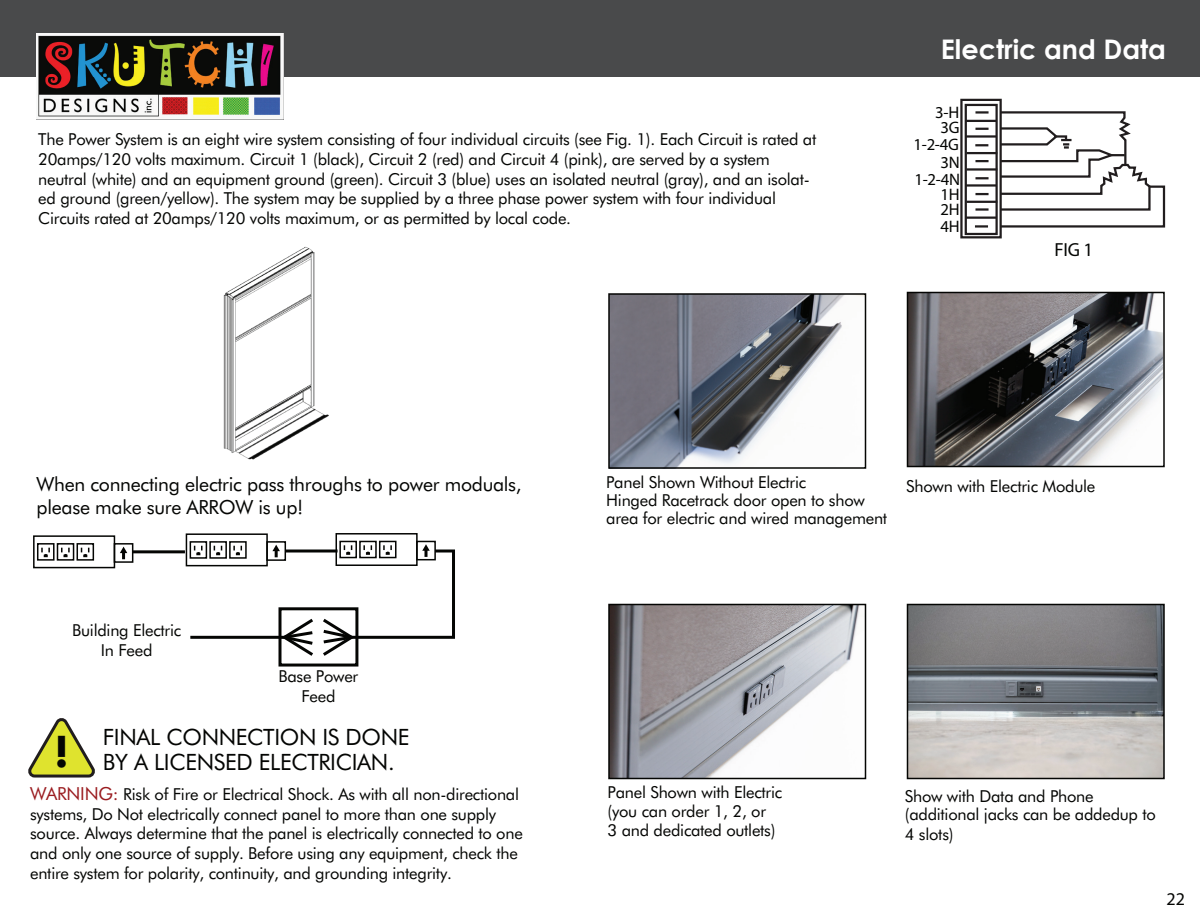
<style>
.page{position:relative;width:1200px;height:915px;background:#fff}
.page>*{position:absolute;margin:0;border:0;box-sizing:border-box;transform-origin:0 0}
.t1{font:800 46.8px "Futura PT";color:#040503}
.t2{font:700 27px "Century Gothic";color:#fff}
.t3{font:22.5px/25.5px "Futura BT";letter-spacing:-.015em;color:#040503}
.t4{font:19.5px/23.4px "Futura BT";letter-spacing:-.015em;color:#040503}
.t5{font:19.05px "Myriad Pro";color:#040503}
.t6{font:18px "Myriad Pro";color:#040503}
.t7{font:16.65px/17px "Myriad Pro";letter-spacing:-.015em;color:#040503;text-align:right}
.t8{font:16.5px/19.8px "Futura BT";letter-spacing:-.015em;color:#040503}
.s1{font-size:18px;color:#9a1c20}
</style>
<div class="page">
<img style="left:223px;top:246px;width:106px;height:214px">
<div style="left:0;top:0;width:1200px;height:76px;background:#494a4b"></div>
<div style="left:960px;top:99px;width:42px;height:139px;border:2px solid #211d1e"></div>
<div style="left:965px;top:104px;width:33px;height:131px;border:2px solid #211d1e"></div>
<hr style="left:966px;top:120px;width:31px;height:2px;background:#211d1e">
<hr style="left:966px;top:135px;width:31px;height:3px;background:#211d1e">
<hr style="left:966px;top:152px;width:31px;height:2px;background:#211d1e">
<hr style="left:966px;top:168px;width:31px;height:3px;background:#211d1e">
<hr style="left:966px;top:184px;width:31px;height:3px;background:#211d1e">
<hr style="left:966px;top:201px;width:31px;height:2px;background:#211d1e">
<hr style="left:966px;top:217px;width:31px;height:2px;background:#211d1e">
<hr style="left:975px;top:111px;width:14px;height:3px;background:#211d1e">
<svg style="left:975px;top:128px;width:14px;height:2px"></svg>
<svg style="left:975px;top:144px;width:13px;height:2px"></svg>
<svg style="left:975px;top:160px;width:14px;height:2px"></svg>
<svg style="left:975px;top:177px;width:14px;height:2px"></svg>
<svg style="left:975px;top:193px;width:14px;height:2px"></svg>
<hr style="left:975px;top:208px;width:14px;height:3px;background:#211d1e">
<svg style="left:975px;top:225px;width:13px;height:3px"></svg>
<svg style="left:999px;top:110px;width:167px;height:119px"></svg>
<div style="left:186px;top:533px;width:82px;height:33px;border:2px solid #040503"></div>
<div style="left:190px;top:541px;width:17px;height:18px;border:2px solid #040503"></div>
<div style="left:209px;top:541px;width:18px;height:18px;border:2px solid #040503"></div>
<div style="left:229px;top:541px;width:18px;height:18px;border:2px solid #040503"></div>
<div style="left:266px;top:541px;width:20px;height:20px;border:2px solid #040503"></div>
<div style="left:336px;top:533px;width:82px;height:33px;border:2px solid #040503"></div>
<div style="left:339px;top:541px;width:18px;height:17px;border:2px solid #040503"></div>
<div style="left:359px;top:541px;width:18px;height:17px;border:2px solid #040503"></div>
<div style="left:379px;top:541px;width:18px;height:17px;border:2px solid #040503"></div>
<div style="left:416px;top:541px;width:20px;height:19px;border:2px solid #040503"></div>
<svg style="left:187px;top:544px;width:268px;height:115px"></svg>
<div style="left:279px;top:607px;width:79px;height:60px;border:3px solid #040503"></div>
<img style="left:611px;top:296px;width:252px;height:170px">
<img style="left:910px;top:607px;width:252px;height:169px">
<div style="left:907px;top:604px;width:258px;height:175px;border:2px solid #040503"></div>
<div style="left:608px;top:293px;width:258px;height:176px;border:2px solid #040503"></div>
<img style="left:611px;top:607px;width:249px;height:169px">
<div style="left:608px;top:604px;width:258px;height:175px;border:2px solid #040503"></div>
<img style="left:910px;top:295px;width:252px;height:169px">
<div style="left:907px;top:292px;width:258px;height:175px;border:2px solid #040503"></div>
<svg style="left:28px;top:718px;width:67px;height:60px"></svg>
<div style="left:33px;top:535px;width:82px;height:33px;border:2px solid #040503"></div>
<div style="left:37px;top:543px;width:18px;height:18px;border:2px solid #040503"></div>
<svg style="left:41px;top:548px;width:9px;height:9px"></svg>
<div style="left:57px;top:543px;width:17px;height:18px;border:2px solid #040503"></div>
<svg style="left:61px;top:548px;width:9px;height:9px"></svg>
<div style="left:77px;top:543px;width:17px;height:18px;border:2px solid #040503"></div>
<svg style="left:81px;top:548px;width:8px;height:9px"></svg>
<div style="left:114px;top:543px;width:19px;height:20px;border:2px solid #040503"></div>
<svg style="left:120px;top:547px;width:7px;height:12px"></svg>
<hr style="left:133px;top:550px;width:52px;height:3px;background:#040503">
<img style="left:36px;top:33px;width:248px;height:86px">
<p class="t8" style="left:38px;top:129px;width:779px">The Power System is an eight wire system consisting of four individual circuits (see Fig. 1). Each Circuit is rated at 20amps/120 volts maximum. Circuit 1 (black), Circuit 2 (red) and Circuit 4 (pink), are served by a system neutral (white) and an equipment ground (green). Circuit 3 (blue) uses an isolated neutral (gray), and an isolat&shy;ed ground (green/yellow). The system may be supplied by a three phase power system with four individual Circuits rated at 20amps/120 volts maximum, or as permitted by local code.</p>
<h2 class="t2" style="left:941px;top:28px;width:227px">Electric and Data</h2>
<p class="t7" style="left:913px;top:103px;width:48px">3-H<br>3G<br>1-2-4G<br>3N<br>1-2-4N</p>
<p class="t7" style="left:940px;top:187px;width:21px;line-height:14.4px;text-align:left">1H<br>2H</p>
<p class="t7" style="left:940px;top:218px;width:21px">4H</p>
<p class="t5" style="left:1055px;top:238px;width:40px">FIG 1</p>
<p class="t4" style="left:37px;top:472px;width:487px">When connecting electric pass throughs to power moduals, please make sure ARROW is up!</p>
<p class="t8" style="left:72px;top:621px;width:111px;text-align:center">Building Electric<br>In Feed</p>
<p class="t8" style="left:278px;top:666px;width:81px;text-align:center">Base Power<br>Feed</p>
<h1 class="t1" style="left:55px;top:722px;width:14px">!</h1>
<h3 class="t3" style="left:103px;top:724px;width:308px">FINAL CONNECTION IS DONE<br>BY A LICENSED ELECTRICIAN.</h3>
<p class="t8" style="left:30px;top:784px;width:494px"><span class="s1">WARNING:</span> Risk of Fire or Electrical Shock. As with all non-directional systems, Do Not electrically connect panel to more than one supply source. Always determine that the panel is electrically connected to one and only one source of supply. Before using any equipment, check the entire system for polarity, continuity, and grounding integrity.</p>
<p class="t8" style="left:606px;top:472px;width:202px">Panel Shown Without Electric</p>
<p class="t8" style="left:606px;top:491px;width:282px;line-height:18px">Hinged Racetrack door open to show area for electric and wired management</p>
<p class="t8" style="left:906px;top:476px;width:191px">Shown with Electric Module</p>
<p class="t8" style="left:608px;top:782px;width:176px">Panel Shown with Electric</p>
<p class="t8" style="left:608px;top:801px;width:169px">(you can order 1, 2, or<br>3 and dedicated outlets)</p>
<p class="t8" style="left:905px;top:787px;width:253px;line-height:18px">Show with Data and Phone (additional jacks can be addedup to</p>
<p class="t8" style="left:905px;top:824px;width:50px">4 slots)</p>
<p class="t6" style="left:1167px;top:888px;width:20px">22</p>
</div>
